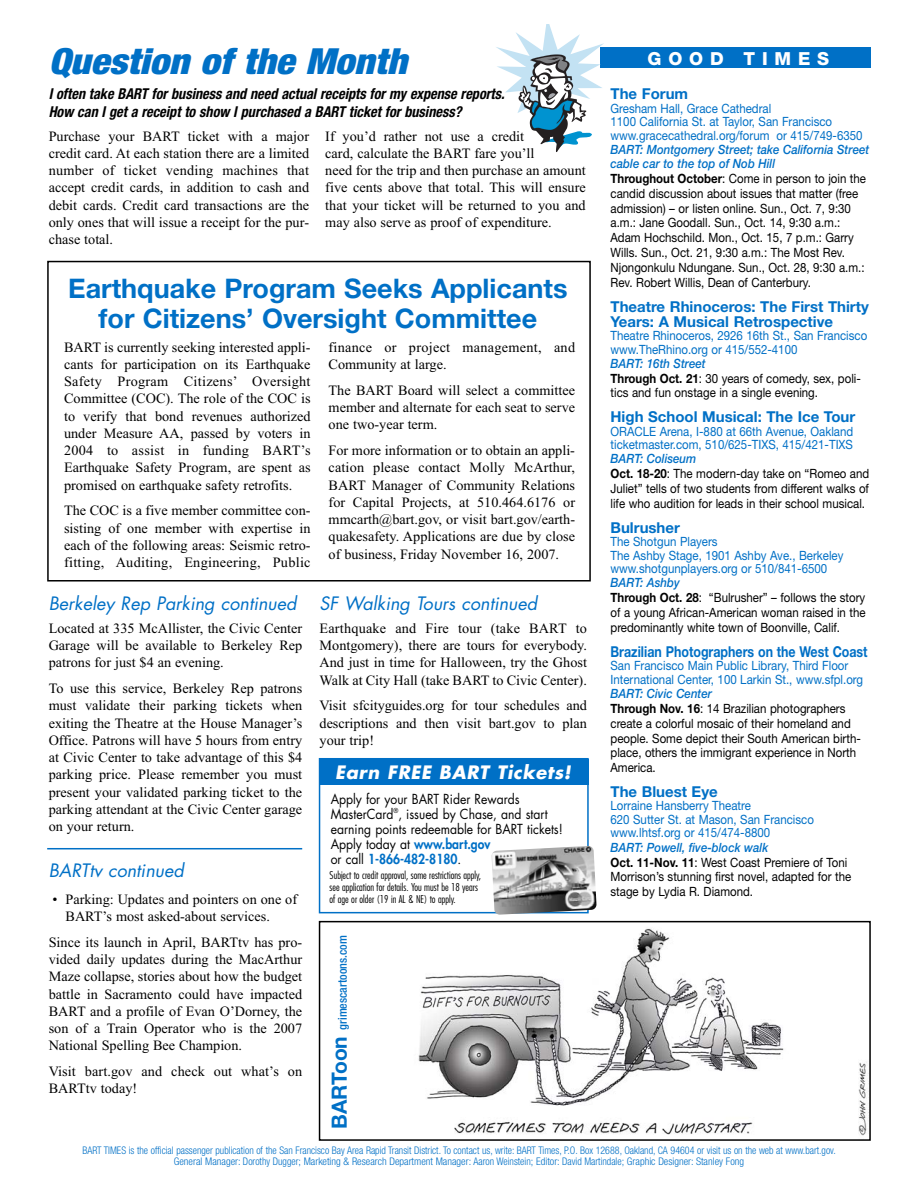
<style>
.page{position:relative;width:918px;height:1188px;background:#fff}
.page>*{position:absolute;margin:0;border:0;box-sizing:border-box;transform-origin:0 0}
.t1{font:italic 900 condensed 36px "Helvetica Neue";color:#0070c6;scale:1.08 1}
.t2{font:700 27px/30px "Helvetica Neue";color:#0070c6;text-align:center}
.t3{font:italic 18px "Futura";color:#0070c6}
.t4{font:italic 700 18px "Futura";letter-spacing:.035em;color:#fff}
.t5{font:800 18px "Helvetica Neue";letter-spacing:.38em;color:#fff}
.t6{font:italic 700 condensed 15px/18.8px "Helvetica Neue";color:#000;scale:.95 1}
.t7{font:700 15px/15px "Helvetica Neue";color:#0070c6}
.t8{font:700 15px "Helvetica Neue";color:#0070c6;scale:.83 1}
.t9{font:14.25px/17.2px "Times New Roman";color:#000;text-align:justify}
.t10{font:14.25px/17.2px "Times New Roman";letter-spacing:.02em;color:#000}
.t11{font:13.5px/15px "Futura";color:#000;scale:.9 1}
.t12{font:12.75px/14.9px "Helvetica Neue";color:#000;scale:.9 1}
.t13{font:12.75px/13.5px "Helvetica Neue";color:#0070c6;scale:.9 1}
.t14{font:500 condensed 12px "Helvetica Neue";color:#0070c6}
.t15{font:300 condensed 10.5px/11.2px "Helvetica Neue";color:#0070c6;text-align:center;scale:.95 1}
.t16{font:300 condensed 10.5px/12px "Futura";color:#000}
.s1{font-weight:800;color:#0070c6}
.s2{font-weight:700;font-stretch:normal;font-size:21px}
.s3{font-weight:500;font-style:italic;color:#0070c6}
.s4{font-weight:700}
</style>
<div class="page">
<div style="left:319px;top:758px;width:270px;height:155px;border:2px solid #0070c6"></div>
<div style="left:320px;top:759px;width:269px;height:25px;background:#0070c6"></div>
<div style="left:47px;top:261px;width:544px;height:321px;border:2px solid #000"></div>
<div style="left:601px;top:47px;width:270px;height:20px;background:#0070c6"></div>
<img style="left:418px;top:928px;width:449px;height:208px">
<div style="left:319px;top:921px;width:552px;height:220px;border:2px solid #000"></div>
<svg style="left:496px;top:25px;width:108px;height:127px"></svg>
<img style="left:492px;top:846px;width:104px;height:69px">
<hr style="left:47px;top:848px;width:255px;height:1px;background:#0070c6">
<h1 class="t1" style="left:49px;top:49px;width:333px">Question of the Month</h1>
<p class="t6" style="left:49px;top:85px;width:481px">I often take BART for business and need actual receipts for my expense reports.<br>How can I get a receipt to show I purchased a BART ticket for business?</p>
<p class="t9" style="left:49px;top:127px;width:262px">Purchase your BART ticket with a major credit card. At each station there are a limited number of ticket vending machines that accept credit cards, in addition to cash and debit cards. Credit card transactions are the only ones that will issue a receipt for the pur&shy;chase total.</p>
<p class="t9" style="left:325px;top:127px;width:262px;text-align:left">If you’d rather not use a credit<br>card, calculate the BART fare you’ll<br>need for the trip and then purchase an amount five cents above that total. This will ensure that your ticket will be returned to you and may also serve as proof of expenditure.</p>
<h2 class="t2" style="left:68px;top:275px;width:501px">Earthquake Program Seeks Applicants for Citizens’ Oversight Committee</h2>
<p class="t9" style="left:64px;top:338px;width:248px">BART is currently seeking interested appli&shy;cants for participation on its Earthquake Safety Program Citizens’ Oversight Committee (COC). The role of the COC is to verify that bond revenues authorized under Measure AA, passed by voters in 2004 to assist in funding BART’s Earthquake Safety Program, are spent as promised on earthquake safety retrofits.</p>
<p class="t9" style="left:64px;top:502px;width:248px">The COC is a five member committee con&shy;sisting of one member with expertise in each of the following areas: Seismic retro&shy;fitting, Auditing, Engineering, Public</p>
<p class="t10" style="left:329px;top:338px;width:248px">finance or project management, and<br>Community at large.</p>
<p class="t9" style="left:329px;top:381px;width:248px">The BART Board will select a committee member and alternate for each seat to serve one two-year term.</p>
<p class="t9" style="left:329px;top:442px;width:248px">For more information or to obtain an appli&shy;cation please contact Molly McArthur, BART Manager of Community Relations for Capital Projects, at 510.464.6176 or mmcarth@bart.gov, or visit bart.gov/earth&shy;quakesafety. Applications are due by close of business, Friday November 16, 2007.</p>
<p class="t3" style="left:49px;top:595px;width:249px">Berkeley Rep Parking continued</p>
<p class="t9" style="left:49px;top:619px;width:255px">Located at 335 McAllister, the Civic Center Garage will be available to Berkeley Rep patrons for just $4 an evening.</p>
<p class="t9" style="left:49px;top:680px;width:255px">To use this service, Berkeley Rep patrons must validate their parking tickets when exiting the Theatre at the House Manager’s Office. Patrons will have 5 hours from entry at Civic Center to take advantage of this $4 parking price. Please remember you must present your validated parking ticket to the parking attendant at the Civic Center garage on your return.</p>
<p class="t3" style="left:49px;top:863px;width:137px">BARTtv continued</p>
<p class="t9" style="left:66px;top:890px;width:233px;text-indent:-13px">• Parking: Updates and pointers on one of<br>BART’s most asked-about services.</p>
<p class="t9" style="left:49px;top:933px;width:255px">Since its launch in April, BARTtv has pro&shy;vided daily updates during the MacArthur Maze collapse, stories about how the budget battle in Sacramento could have impacted BART and a profile of Evan O’Dorney, the son of a Train Operator who is the 2007<br>National Spelling Bee Champion.</p>
<p class="t9" style="left:49px;top:1063px;width:255px">Visit bart.gov and check out what’s on<br>BARTtv today!</p>
<p class="t3" style="left:320px;top:595px;width:219px">SF Walking Tours continued</p>
<p class="t9" style="left:320px;top:619px;width:269px">Earthquake and Fire tour (take BART to Montgomery), there are tours for everybody.<br>And just in time for Halloween, try the Ghost Walk at City Hall (take BART to Civic Center).</p>
<p class="t9" style="left:320px;top:697px;width:269px">Visit sfcityguides.org for tour schedules and descriptions and then visit bart.gov to plan your trip!</p>
<p class="t4" style="left:335px;top:764px;width:237px">Earn FREE BART Tickets!</p>
<p class="t11" style="left:331px;top:792px;width:259px">Apply for your BART Rider Rewards MasterCard<sup>®</sup>, issued by Chase, and start earning points redeemable for BART tickets!<br>Apply today at <span class="s1">www.bart.gov<br></span>or call <span class="s1">1-866-482-8180</span>.</p>
<p class="t16" style="left:330px;top:870px;width:153px">Subject to credit approval, some restrictions apply, see application for details. You must be 18 years of age or older (19 in AL &amp; NE) to apply.</p>
<p class="t14" style="left:338px;top:1129px;width:195px;rotate:-90deg"><span class="s2">BARToon</span> grimescartoons.com</p>
<p class="t5" style="left:648px;top:52px;width:183px">GOOD TIMES</p>
<p class="t7" style="left:611px;top:88px;width:79px">The Forum</p>
<p class="t13" style="left:611px;top:102px;width:282px">Gresham Hall, Grace Cathedral<br>1100 California St. at Taylor, San Francisco www.gracecathedral.org/forum or 415/749-6350</p>
<p class="t12" style="left:611px;top:143px;width:289px"><span class="s3">BART: Montgomery Street; take California Street cable car to the top of Nob Hill<br></span><span class="s4">Throughout October</span>: Come in person to join the candid discussion about issues that matter (free admission) – or listen online. Sun., Oct. 7, 9:30 a.m.: Jane Goodall. Sun., Oct. 14, 9:30 a.m.:<br>Adam Hochschild. Mon., Oct. 15, 7 p.m.: Garry Wills. Sun., Oct. 21, 9:30 a.m.: The Most Rev.<br>Njongonkulu Ndungane. Sun., Oct. 28, 9:30 a.m.:<br>Rev. Robert Willis, Dean of Canterbury.</p>
<p class="t7" style="left:611px;top:300px;width:260px">Theatre Rhinoceros: The First Thirty<br>Years: A Musical Retrospective</p>
<p class="t13" style="left:611px;top:330px;width:287px">Theatre Rhinoceros, 2926 16th St., San Francisco www.TheRhino.org or 415/552-4100</p>
<p class="t12" style="left:611px;top:357px;width:280px"><span class="s3">BART: 16th Street<br></span><span class="s4">Through Oct. 21</span>: 30 years of comedy, sex, poli&shy;tics and fun onstage in a single evening.</p>
<p class="t7" style="left:611px;top:411px;width:246px">High School Musical: The Ice Tour</p>
<p class="t13" style="left:611px;top:426px;width:271px">ORACLE Arena, I-880 at 66th Avenue, Oakland ticketmaster.com, 510/625-TIXS, 415/421-TIXS</p>
<p class="t12" style="left:611px;top:453px;width:289px"><span class="s3">BART: Coliseum<br></span><span class="s4">Oct. 18-20</span>: The modern-day take on “Romeo and Juliet” tells of two students from different walks of life who audition for leads in their school musical.</p>
<p class="t7" style="left:611px;top:521px;width:71px">Bulrusher</p>
<p class="t13" style="left:611px;top:536px;width:260px">The Shotgun Players<br>The Ashby Stage, 1901 Ashby Ave., Berkeley www.shotgunplayers.org or 510/841-6500</p>
<p class="t12" style="left:611px;top:577px;width:285px"><span class="s3">BART: Ashby<br></span><span class="s4">Through Oct. 28</span>: “Bulrusher” – follows the story of a young African-American woman raised in the predominantly white town of Boonville, Calif.</p>
<p class="t8" style="left:611px;top:646px;width:311px">Brazilian Photographers on the West Coast</p>
<p class="t13" style="left:611px;top:660px;width:282px">San Francisco Main Public Library, Third Floor<br>International Center, 100 Larkin St., www.sfpl.org</p>
<p class="t12" style="left:611px;top:687px;width:280px"><span class="s3">BART: Civic Center<br></span><span class="s4">Through Nov. 16</span>: 14 Brazilian photographers create a colorful mosaic of their homeland and people. Some depict their South American birth&shy;place, others the immigrant experience in North America.</p>
<p class="t7" style="left:611px;top:785px;width:109px">The Bluest Eye</p>
<p class="t13" style="left:611px;top:800px;width:228px">Lorraine Hansberry Theatre<br>620 Sutter St. at Mason, San Francisco www.lhtsf.org or 415/474-8800</p>
<p class="t12" style="left:611px;top:841px;width:269px"><span class="s3">BART: Powell, five-block walk<br></span><span class="s4">Oct. 11-Nov. 11</span>: West Coast Premiere of Toni Morrison’s stunning first novel, adapted for the stage by Lydia R. Diamond.</p>
<p class="t15" style="left:82px;top:1145px;width:795px">BART TIMES is the official passenger publication of the San Francisco Bay Area Rapid Transit District. To contact us, write: BART Times, P.O. Box 12688, Oakland, CA 94604 or visit us on the web at www.bart.gov.<br>General Manager: Dorothy Dugger; Marketing &amp; Research Department Manager: Aaron Weinstein; Editor: David Martindale; Graphic Designer: Stanley Fong</p>
</div>
